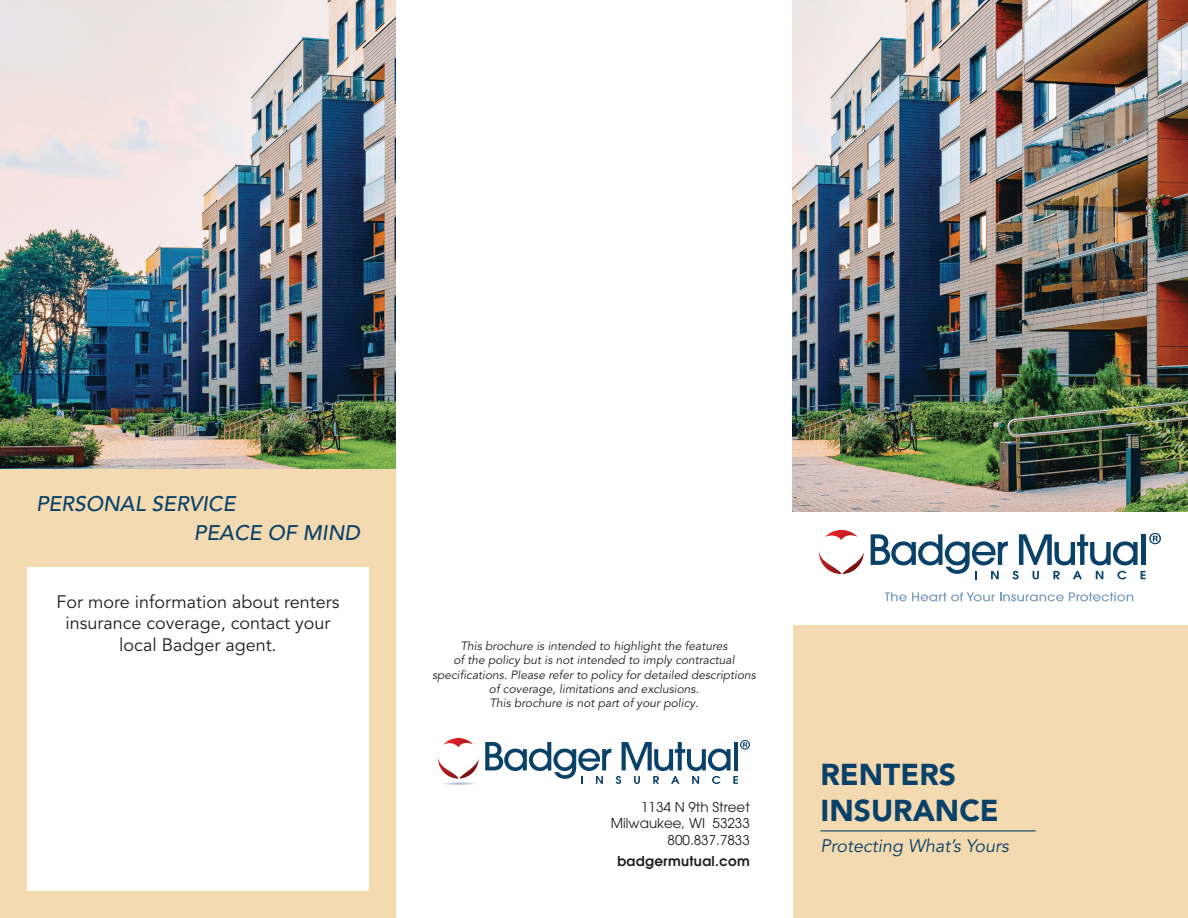
<style>
.page{position:relative;width:1188px;height:918px;background:#f4dab1}
.page>*{position:absolute;margin:0;border:0;box-sizing:border-box;transform-origin:0 0}
.t1{font:900 30px "Avenir LT Pro";color:#094169}
.t2{font:italic 500 21px "Avenir LT Pro";color:#094169}
.Body_Text{font:18px/21.6px "Avenir LT Pro";color:#231f20;text-align:center}
.t3{font:italic 18px "Avenir LT Pro";color:#094169}
.t4{font:13.5px "Avant Garde";color:#231f20}
.t5{font:600 13.5px "Avant Garde";letter-spacing:.025em;color:#231f20}
.Body_Text-2{font:italic 12px/14.4px "Avenir LT Pro";color:#231f20;text-align:center}
</style>
<div class="page">
<div style="left:396px;top:0;width:396px;height:918px;background:#fff"></div>
<div style="left:27px;top:567px;width:342px;height:324px;background:#fff"></div>
<svg style="left:443px;top:738px;width:30px;height:9px"></svg>
<svg style="left:438px;top:757px;width:41px;height:28px"></svg>
<svg style="left:485px;top:740px;width:265px;height:44px"></svg>
<div style="left:787px;top:509px;width:401px;height:116px;background:#fff"></div>
<svg style="left:885px;top:592px;width:248px;height:9px"></svg>
<svg style="left:825px;top:530px;width:33px;height:10px"></svg>
<svg style="left:819px;top:551px;width:45px;height:23px"></svg>
<svg style="left:871px;top:533px;width:290px;height:46px"></svg>
<hr style="left:820px;top:830px;width:216px;height:1px;background:#094169">
<img style="left:792px;top:0;width:396px;height:511px">
<img style="left:0;top:0;width:396px;height:469px">
<p class="t2" style="left:36px;top:492px;width:201px">PERSONAL SERVICE</p>
<p class="t2" style="left:194px;top:520px;width:168px">PEACE OF MIND</p>
<p class="Body_Text" style="left:57px;top:591px;width:284px">For more information about renters insurance coverage, contact your local Badger agent.</p>
<p class="Body_Text-2" style="left:432px;top:639px;width:326px">This brochure is intended to highlight the features<br>of the policy but is not intended to imply contractual specifications. Please refer to policy for detailed descriptions of coverage, limitations and exclusions.</p>
<p class="Body_Text-2" style="left:489px;top:696px;width:211px">This brochure is not part of your policy.</p>
<p class="t4" style="left:641px;top:799px;width:110px">1134 N 9th Street</p>
<p class="t4" style="left:611px;top:815px;width:141px">Milwaukee, WI 53233</p>
<p class="t4" style="left:668px;top:832px;width:84px">800.837.7833</p>
<p class="t5" style="left:617px;top:852px;width:134px">badgermutual.com</p>
<p class="t1" style="left:820px;top:757px;width:137px">RENTERS</p>
<p class="t1" style="left:820px;top:793px;width:180px">INSURANCE</p>
<p class="t3" style="left:820px;top:835px;width:190px">Protecting What’s Yours</p>
</div>
